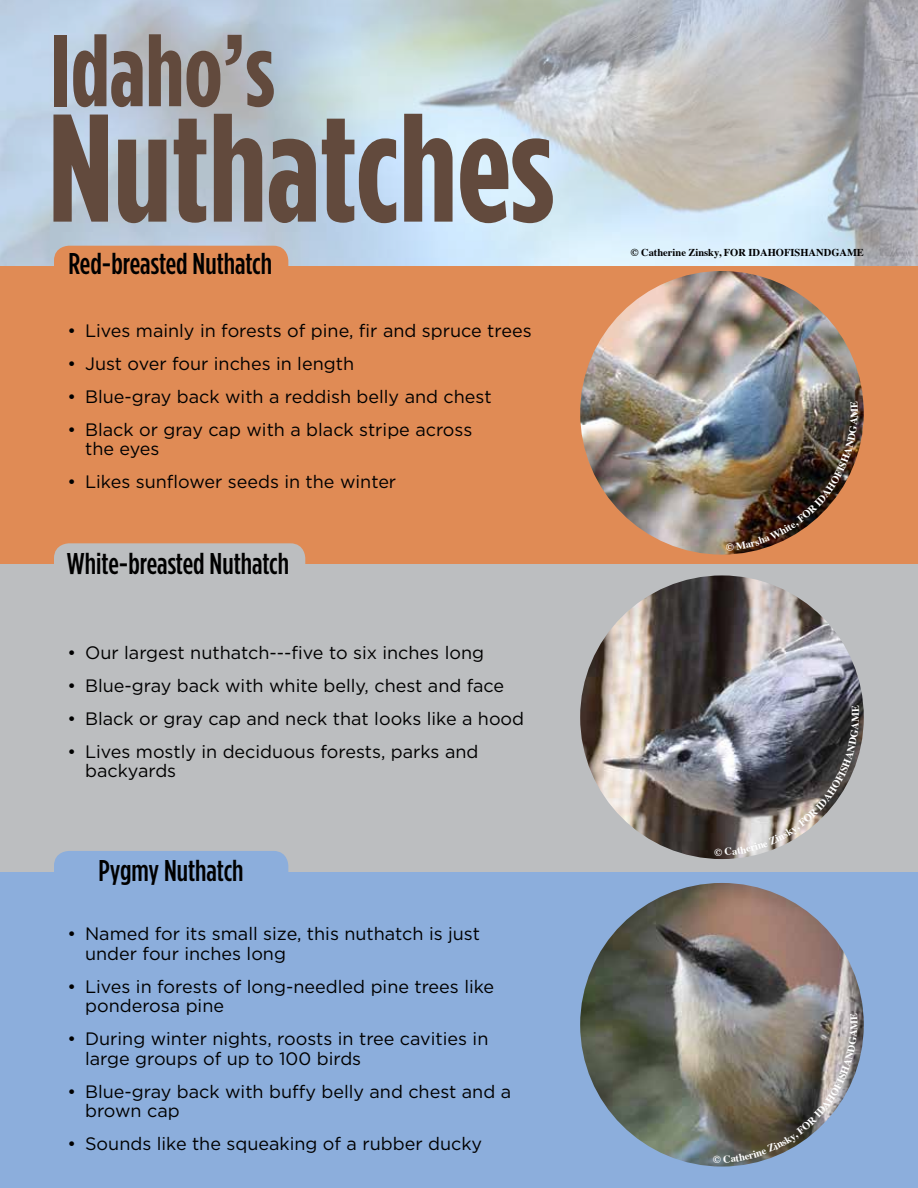
<style>
.page{position:relative;width:918px;height:1188px;background:#fff}
.page>*{position:absolute;margin:0;border:0;box-sizing:border-box;transform-origin:0 0}
.t1{font:700 153px "Gotham Condensed";color:#624a3d}
.t2{font:700 102px "Gotham Condensed";color:#624a3d}
.t3{font:500 30px "Gotham Condensed";color:#000}
.t4{font:18px/19.5px "Gotham";color:#000}
.t5{font:700 10.5px "Times";color:#000}
</style>
<div class="page">
<img style="left:0;top:0;width:918px;height:266px">
<div style="left:0;top:266px;width:918px;height:298px;background:#e08b55"></div>
<div style="left:0;top:871px;width:918px;height:317px;background:#8caedc"></div>
<div style="left:0;top:564px;width:918px;height:308px;background:#bcbec0"></div>
<div style="left:54px;top:246px;width:234px;height:20px;background:#e08b55"></div>
<div style="left:54px;top:851px;width:234px;height:21px;background:#8caedc"></div>
<div style="left:54px;top:543px;width:251px;height:21px;background:#bcbec0"></div>
<img style="left:580px;top:271px;width:284px;height:284px;border-radius:142px">
<img style="left:580px;top:575px;width:284px;height:284px;border-radius:142px">
<img style="left:580px;top:883px;width:284px;height:284px;border-radius:142px">
<img style="left:726px;top:401px;width:132px;height:150px">
<svg style="left:715px;top:706px;width:144px;height:150px"></svg>
<svg style="left:713px;top:1013px;width:145px;height:150px;background:#7c7c79"></svg>
<h2 class="t2" style="left:50px;top:13px;width:226px">Idaho’s</h2>
<h1 class="t1" style="left:48px;top:82px;width:508px">Nuthatches</h1>
<h3 class="t3" style="left:68px;top:247px;width:205px">Red-breasted Nuthatch</h3>
<p class="t4" style="left:68px;top:320px;width:466px">• Lives mainly in forests of pine, fir and spruce trees</p>
<p class="t4" style="left:68px;top:353px;width:288px">• Just over four inches in length</p>
<p class="t4" style="left:68px;top:386px;width:426px">• Blue-gray back with a reddish belly and chest</p>
<p class="t4" style="left:85px;top:419px;width:389px;text-indent:-18px">• Black or gray cap with a black stripe across the eyes</p>
<p class="t4" style="left:68px;top:472px;width:330px">• Likes sunflower seeds in the winter</p>
<h3 class="t3" style="left:67px;top:547px;width:224px">White-breasted Nuthatch</h3>
<p class="t4" style="left:68px;top:642px;width:418px">• Our largest nuthatch---five to six inches long</p>
<p class="t4" style="left:68px;top:675px;width:438px">• Blue-gray back with white belly, chest and face</p>
<p class="t4" style="left:68px;top:708px;width:458px">• Black or gray cap and neck that looks like a hood</p>
<p class="t4" style="left:85px;top:741px;width:395px;text-indent:-18px">• Lives mostly in deciduous forests, parks and backyards</p>
<h3 class="t3" style="left:98px;top:854px;width:147px">Pygmy Nuthatch</h3>
<p class="t4" style="left:85px;top:924px;width:396px;text-indent:-18px">• Named for its small size, this nuthatch is just under four inches long</p>
<p class="t4" style="left:85px;top:976px;width:411px;text-indent:-18px">• Lives in forests of long-needled pine trees like ponderosa pine</p>
<p class="t4" style="left:85px;top:1029px;width:405px;text-indent:-18px">• During winter nights, roosts in tree cavities in large groups of up to 100 birds</p>
<p class="t4" style="left:85px;top:1081px;width:428px;text-indent:-18px">• Blue-gray back with buffy belly and chest and a brown cap</p>
<p class="t4" style="left:68px;top:1134px;width:416px">• Sounds like the squeaking of a rubber ducky</p>
<p class="t5" style="left:631px;top:242px;width:235px">© Catherine Zinsky, FOR IDAHOFISHANDGAME</p>
</div>
